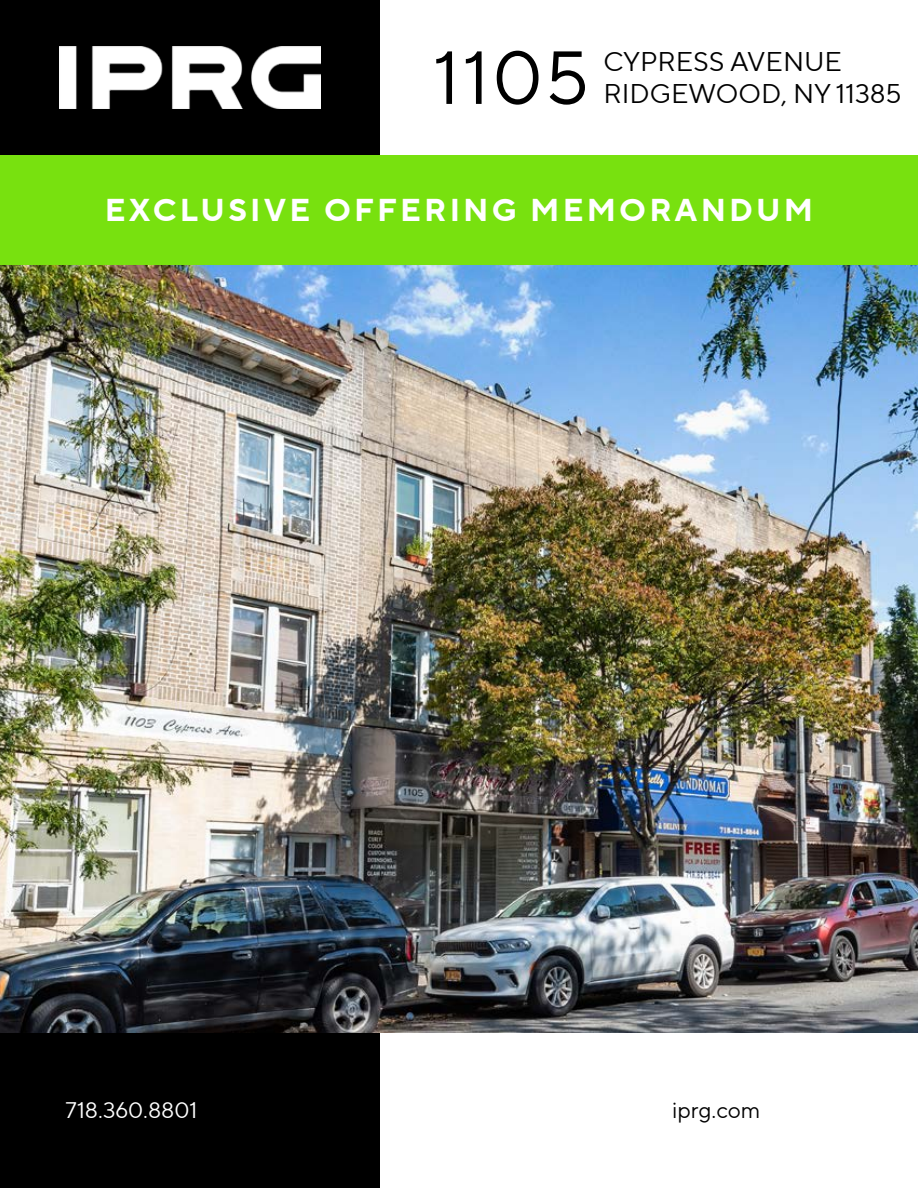
<style>
.page{position:relative;width:918px;height:1188px;background:#fff}
.page>*{position:absolute;margin:0;border:0;box-sizing:border-box;transform-origin:0 0}
.t1{font:75px "TT Norms Pro";color:#000}
.t2{font:700 31.5px "TT Norms Pro";letter-spacing:.1em;color:#fff}
.t3{font:27px/32.4px "TT Norms Pro";color:#000}
.t4{font:22.5px "TT Norms Pro";color:#fff}
.t5{font:22.5px "TT Norms Pro";color:#000}
</style>
<div class="page">
<div style="left:0;top:0;width:380px;height:1188px;background:#000"></div>
<img style="left:0;top:265px;width:918px;height:768px">
<div style="left:0;top:155px;width:918px;height:110px;background:#78e10f"></div>
<img style="left:59px;top:47px;width:262px;height:62px">
<h1 class="t1" style="left:433px;top:24px;width:157px">1105</h1>
<p class="t3" style="left:603px;top:45px;width:299px">CYPRESS AVENUE<br>RIDGEWOOD, NY 11385</p>
<p class="t2" style="left:105px;top:187px;width:710px">EXCLUSIVE OFFERING MEMORANDUM</p>
<p class="t4" style="left:66px;top:1094px;width:133px">718.360.8801</p>
<p class="t5" style="left:672px;top:1094px;width:89px">iprg.com</p>
</div>
